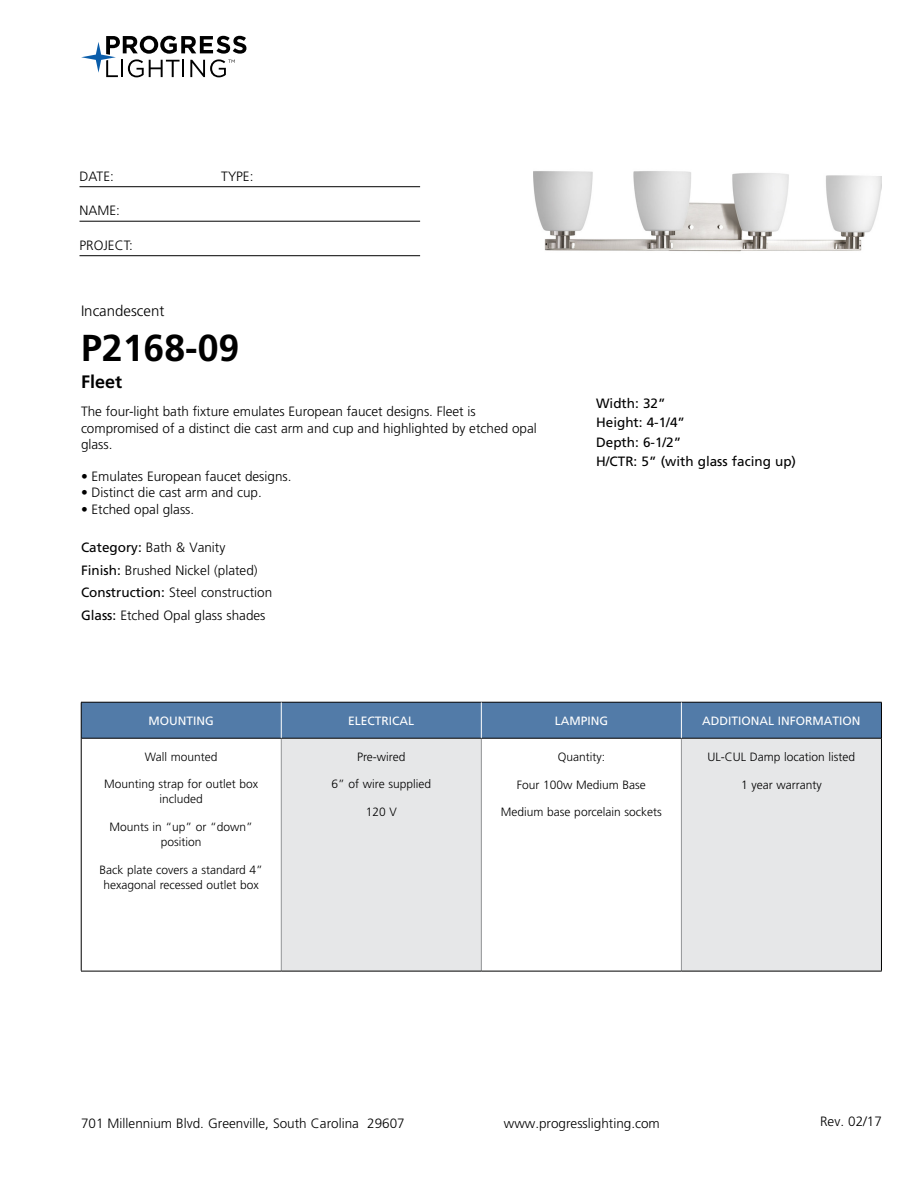
<style>
.page{position:relative;width:918px;height:1188px;background:#fff}
.page>*{position:absolute;margin:0;border:0;box-sizing:border-box;transform-origin:0 0}
.t1{font:700 37.5px "Frutiger LT Std";color:#000}
.t2{font:700 18px "Frutiger LT Std";color:#000}
.t3{font:300 15px "Frutiger LT Std";color:#000}
.t4{font:300 13.5px/22.5px "Frutiger LT Std";color:#000}
.t5{font:13.5px/19.5px "Frutiger LT Std";color:#000}
.t6{font:300 12px/15px "Frutiger LT Std";color:#000;text-align:center}
.t7{font:12px "Frutiger LT Std";color:#fff}
.s1{font-weight:400}
</style>
<div class="page">
<svg style="left:81px;top:36px;width:165px;height:41px"></svg>
<hr style="left:80px;top:186px;width:340px;height:1px;background:#000">
<hr style="left:80px;top:221px;width:340px;height:1px;background:#000">
<hr style="left:80px;top:255px;width:340px;height:1px;background:#000">
<div style="left:82px;top:703px;width:799px;height:35px;background:#527ba8"></div>
<div style="left:281px;top:738px;width:200px;height:233px;background:#e6e7e8"></div>
<div style="left:681px;top:738px;width:200px;height:233px;background:#e6e7e8"></div>
<hr style="left:281px;top:739px;width:1px;height:232px;background:#939598">
<hr style="left:481px;top:739px;width:1px;height:232px;background:#939598">
<hr style="left:681px;top:739px;width:1px;height:232px;background:#939598">
<hr style="left:81px;top:738px;width:200px;height:1px;background:#000">
<hr style="left:281px;top:738px;width:200px;height:1px;background:#000">
<hr style="left:481px;top:738px;width:200px;height:1px;background:#000">
<hr style="left:681px;top:738px;width:200px;height:1px;background:#000">
<hr style="left:81px;top:971px;width:200px;height:1px;background:#000">
<hr style="left:281px;top:971px;width:200px;height:1px;background:#000">
<hr style="left:481px;top:971px;width:200px;height:1px;background:#000">
<hr style="left:681px;top:971px;width:201px;height:1px;background:#000">
<hr style="left:81px;top:702px;width:200px;height:1px;background:#000">
<hr style="left:81px;top:702px;width:1px;height:36px;background:#000">
<hr style="left:281px;top:702px;width:200px;height:1px;background:#000">
<hr style="left:481px;top:702px;width:200px;height:1px;background:#000">
<hr style="left:681px;top:702px;width:201px;height:1px;background:#000">
<hr style="left:881px;top:702px;width:1px;height:36px;background:#000">
<hr style="left:81px;top:738px;width:1px;height:233px;background:#000">
<hr style="left:881px;top:738px;width:1px;height:233px;background:#000">
<hr style="left:281px;top:702px;width:1px;height:36px;background:#fff">
<hr style="left:681px;top:702px;width:1px;height:36px;background:#fff">
<hr style="left:481px;top:702px;width:1px;height:36px;background:#fff">
<img style="left:533px;top:171px;width:349px;height:81px">
<p class="t4" style="left:80px;top:165px;width:36px">DATE:</p>
<p class="t4" style="left:221px;top:165px;width:34px">TYPE:</p>
<p class="t4" style="left:80px;top:200px;width:42px">NAME:</p>
<p class="t4" style="left:80px;top:234px;width:55px">PROJECT:</p>
<p class="t3" style="left:81px;top:302px;width:85px">Incandescent</p>
<h1 class="t1" style="left:81px;top:326px;width:160px">P2168-09</h1>
<h2 class="t2" style="left:81px;top:371px;width:43px">Fleet</h2>
<p class="t4" style="left:81px;top:404px;width:457px;line-height:16.2px">The four-light bath fixture emulates European faucet designs. Fleet is compromised of a distinct die cast arm and cup and highlighted by etched opal glass.</p>
<p class="t4" style="left:81px;top:465px;width:212px">• Emulates European faucet designs.</p>
<p class="t4" style="left:81px;top:482px;width:182px">• Distinct die cast arm and cup.</p>
<p class="t4" style="left:81px;top:498px;width:115px">• Etched opal glass.</p>
<p class="t4" style="left:81px;top:537px;width:193px"><span class="s1">Category:</span> Bath &amp; Vanity<br><span class="s1">Finish:</span> Brushed Nickel (plated)<br><span class="s1">Construction:</span> Steel construction<br><span class="s1">Glass:</span> Etched Opal glass shades</p>
<p class="t5" style="left:596px;top:393px;width:201px">Width: 32”<br>Height: 4-1/4”<br>Depth: 6-1/2”<br>H/CTR: 5” (with glass facing up)</p>
<p class="t7" style="left:149px;top:714px;width:67px">MOUNTING</p>
<p class="t7" style="left:348px;top:714px;width:68px">ELECTRICAL</p>
<p class="t7" style="left:555px;top:714px;width:55px">LAMPING</p>
<p class="t7" style="left:702px;top:714px;width:160px">ADDITIONAL INFORMATION</p>
<p class="t6" style="left:145px;top:749px;width:74px">Wall mounted</p>
<p class="t6" style="left:104px;top:777px;width:156px">Mounting strap for outlet box included</p>
<p class="t6" style="left:110px;top:820px;width:145px">Mounts in “up” or “down” position</p>
<p class="t6" style="left:100px;top:863px;width:165px">Back plate covers a standard 4” hexagonal recessed outlet box</p>
<p class="t6" style="left:357px;top:749px;width:50px">Pre-wired</p>
<p class="t6" style="left:332px;top:777px;width:101px">6” of wire supplied</p>
<p class="t6" style="left:366px;top:805px;width:33px">120 V</p>
<p class="t6" style="left:708px;top:749px;width:149px">UL-CUL Damp location listed</p>
<p class="t6" style="left:741px;top:777px;width:82px">1 year warranty</p>
<p class="t6" style="left:558px;top:749px;width:49px">Quantity:</p>
<p class="t6" style="left:517px;top:777px;width:131px">Four 100w Medium Base</p>
<p class="t6" style="left:501px;top:805px;width:162px">Medium base porcelain sockets</p>
<p class="t4" style="left:81px;top:1112px;width:325px">701 Millennium Blvd. Greenville, South Carolina 29607</p>
<p class="t4" style="left:504px;top:1112px;width:158px">www.progresslighting.com</p>
<p class="t4" style="left:820px;top:1110px;width:63px">Rev. 02/17</p>
</div>
